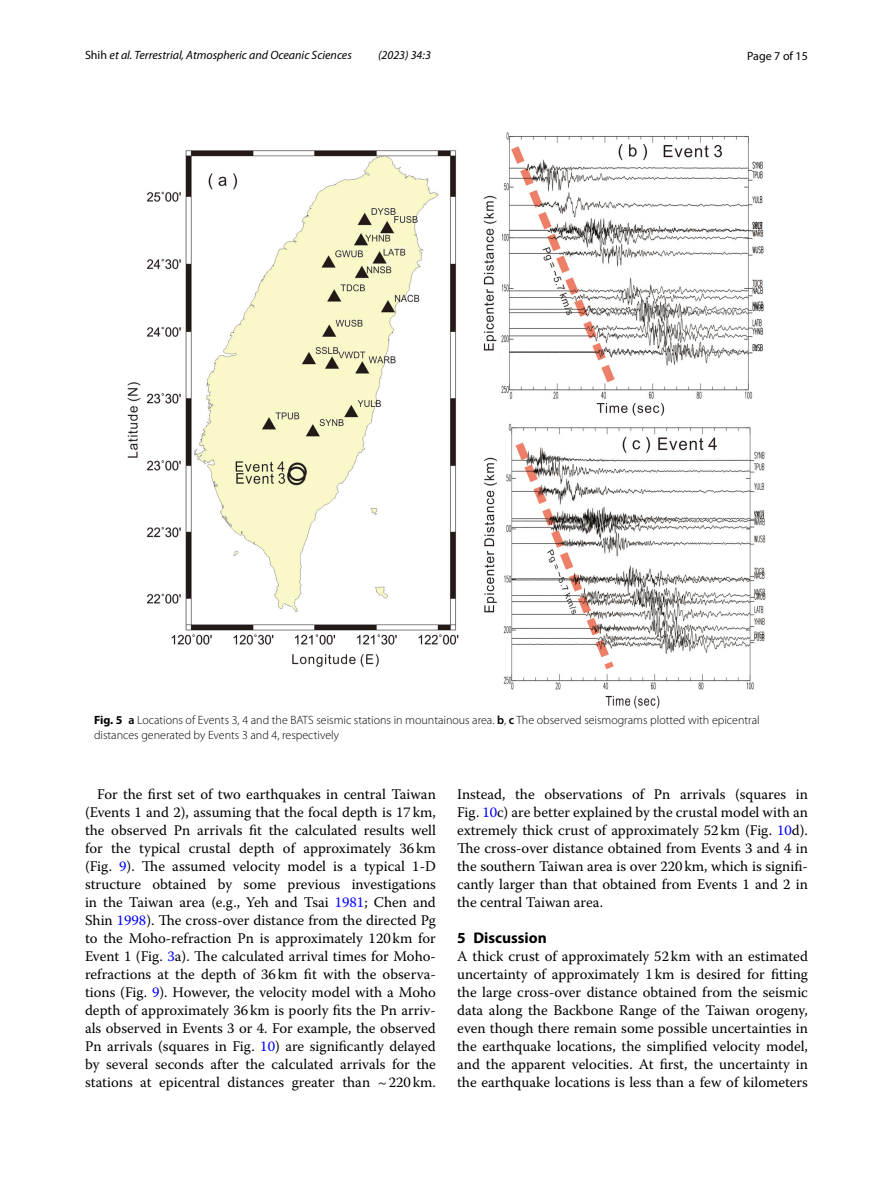
<style>
.page{position:relative;width:893px;height:1187px;background:#fff}
.page>*{position:absolute;margin:0;border:0;box-sizing:border-box;transform-origin:0 0}
.t1{font:700 15.45px "Myriad Pro";color:#000}
.t2{font:14.7px/18px "Warnock Pro";color:#000;text-align:justify}
.t3{font:300 12px/15px "Myriad Pro";color:#000}
.t4{font:italic 12px "Myriad Pro";color:#000}
.t5{font:12px "Myriad Pro";color:#000}
.s1{font-style:normal}
.s2{font-weight:700}
.s3{font-weight:600}
.s4{color:#00f}
</style>
<div class="page">
<img style="left:128px;top:133px;width:637px;height:576px">
<p class="t4" style="left:85px;top:48px;width:268px"><span class="s1">Shih</span> et al. Terrestrial, Atmospheric and Oceanic Sciences</p>
<p class="t4" style="left:378px;top:48px;width:54px">(2023) 34:3</p>
<p class="t5" style="left:747px;top:48px;width:62px">Page 7 of 15</p>
<p class="t3" style="left:94px;top:712px;width:667px"><span class="s2">Fig. 5</span> <span class="s3">a</span> Locations of Events 3, 4 and the BATS seismic stations in mountainous area. <span class="s3">b</span>, <span class="s3">c</span> The observed seismograms plotted with epicentral distances generated by Events 3 and 4, respectively</p>
<p class="t2" style="left:85px;top:785px;width:352px;text-indent:12px">For the first set of two earthquakes in central Taiwan (Events 1 and 2), assuming that the focal depth is 17km, the observed Pn arrivals fit the calculated results well for the typical crustal depth of approximately 36 km (Fig. <span class="s4">9</span>). The assumed velocity model is a typical 1-D structure obtained by some previous investigations in the Taiwan area (e.g., Yeh and Tsai <span class="s4">1981</span>; Chen and Shin <span class="s4">1998</span>). The cross-over distance from the directed Pg to the Moho-refraction Pn is approximately 120km for Event 1 (Fig. <span class="s4">3</span>a). The calculated arrival times for Moho&shy;refractions at the depth of 36 km fit with the observa&shy;tions (Fig. <span class="s4">9</span>). However, the velocity model with a Moho depth of approximately 36km is poorly fits the Pn arriv&shy;als observed in Events 3 or 4. For example, the observed Pn arrivals (squares in Fig. <span class="s4">10</span>) are significantly delayed by several seconds after the calculated arrivals for the stations at epicentral distances greater than ~220km.</p>
<p class="t2" style="left:457px;top:785px;width:352px">Instead, the observations of Pn arrivals (squares in Fig. <span class="s4">10</span>c) are better explained by the crustal model with an extremely thick crust of approximately 52km (Fig. <span class="s4">10</span>d).<br>The cross-over distance obtained from Events 3 and 4 in the southern Taiwan area is over 220 km, which is signifi&shy;cantly larger than that obtained from Events 1 and 2 in the central Taiwan area.</p>
<p class="t1" style="left:457px;top:927px;width:91px">5 Discussion</p>
<p class="t2" style="left:457px;top:947px;width:352px">A thick crust of approximately 52km with an estimated uncertainty of approximately 1km is desired for fitting the large cross-over distance obtained from the seismic data along the Backbone Range of the Taiwan orogeny, even though there remain some possible uncertainties in the earthquake locations, the simplified velocity model, and the apparent velocities. At first, the uncertainty in the earthquake locations is less than a few of kilometers</p>
</div>
